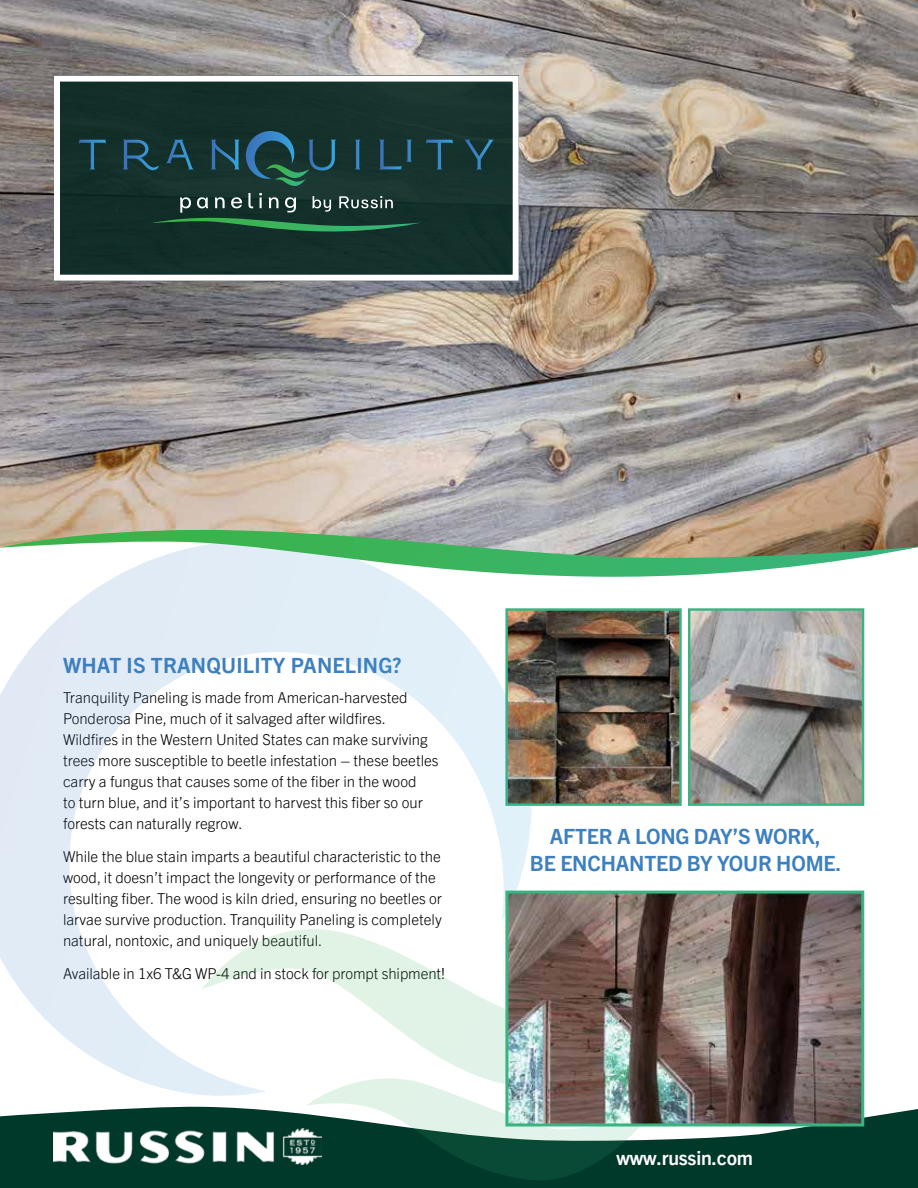
<style>
.page{position:relative;width:918px;height:1188px;background:#fff}
.page>*{position:absolute;margin:0;border:0;box-sizing:border-box;transform-origin:0 0}
.t1{font:700 21px/27px "Trade Gothic Next LT Pro";letter-spacing:-.01em;color:#3d80c0;text-align:center}
.t2{font:700 21px "Trade Gothic Next LT Pro";letter-spacing:.01em;color:#3d80c0}
.t3{font:700 19.5px "Trade Gothic Next LT Pro";letter-spacing:-.01em;color:#fff}
.t4{font:300 15px/21px "Trade Gothic Next LT Pro";color:#000}
</style>
<div class="page">
<svg style="left:0;top:1106px;width:918px;height:82px;background:#15493c"></svg>
<img style="left:0;top:0;width:918px;height:530px">
<div style="left:54px;top:76px;width:465px;height:205px;background:#14302b"></div>
<div style="left:54px;top:76px;width:465px;height:205px;border:6px solid #fff"></div>
<svg style="left:79px;top:140px;width:27px;height:29px"></svg>
<svg style="left:123px;top:140px;width:36px;height:30px"></svg>
<svg style="left:166px;top:140px;width:27px;height:29px"></svg>
<svg style="left:211px;top:140px;width:28px;height:29px"></svg>
<svg style="left:355px;top:140px;width:5px;height:29px"></svg>
<svg style="left:379px;top:140px;width:33px;height:29px"></svg>
<svg style="left:426px;top:140px;width:27px;height:29px"></svg>
<svg style="left:465px;top:140px;width:29px;height:29px"></svg>
<svg style="left:246px;top:131px;width:90px;height:55px"></svg>
<svg style="left:152px;top:193px;width:268px;height:39px"></svg>
<img style="left:691px;top:611px;width:170px;height:192px">
<div style="left:688px;top:608px;width:176px;height:198px;border:2px solid #38b480"></div>
<img style="left:532px;top:611px;width:147px;height:192px">
<div style="left:505px;top:608px;width:177px;height:198px;border:2px solid #38b480"></div>
<img style="left:54px;top:1129px;width:252px;height:35px">
<svg style="left:306px;top:1096px;width:367px;height:89px;background:#4a7769"></svg>
<svg style="left:0;top:579px;width:532px;height:517px"></svg>
<img style="left:509px;top:895px;width:351px;height:227px">
<div style="left:505px;top:891px;width:359px;height:235px;border:3px solid #38b480"></div>
<svg style="left:0;top:530px;width:918px;height:49px"></svg>
<h1 class="t2" style="left:63px;top:650px;width:340px">WHAT IS TRANQUILITY PANELING?</h1>
<p class="t4" style="left:63px;top:686px;width:377px">Tranquility Paneling is made from American-harvested Ponderosa Pine, much of it salvaged after wildfires.<br>Wildfires in the Western United States can make surviving trees more susceptible to beetle infestation – these beetles carry a fungus that causes some of the fiber in the wood<br>to turn blue, and it’s important to harvest this fiber so our forests can naturally regrow.</p>
<p class="t4" style="left:63px;top:845px;width:381px">While the blue stain imparts a beautiful characteristic to the wood, it doesn’t impact the longevity or performance of the resulting fiber. The wood is kiln dried, ensuring no beetles or larvae survive production. Tranquility Paneling is completely natural, nontoxic, and uniquely beautiful.</p>
<p class="t4" style="left:63px;top:962px;width:384px">Available in 1x6 T&amp;G WP-4 and in stock for prompt shipment!</p>
<h1 class="t1" style="left:530px;top:822px;width:313px">AFTER A LONG DAY’S WORK,<br>BE ENCHANTED BY YOUR HOME.</h1>
<h2 class="t3" style="left:617px;top:1145px;width:138px">www.russin.com</h2>
</div>
